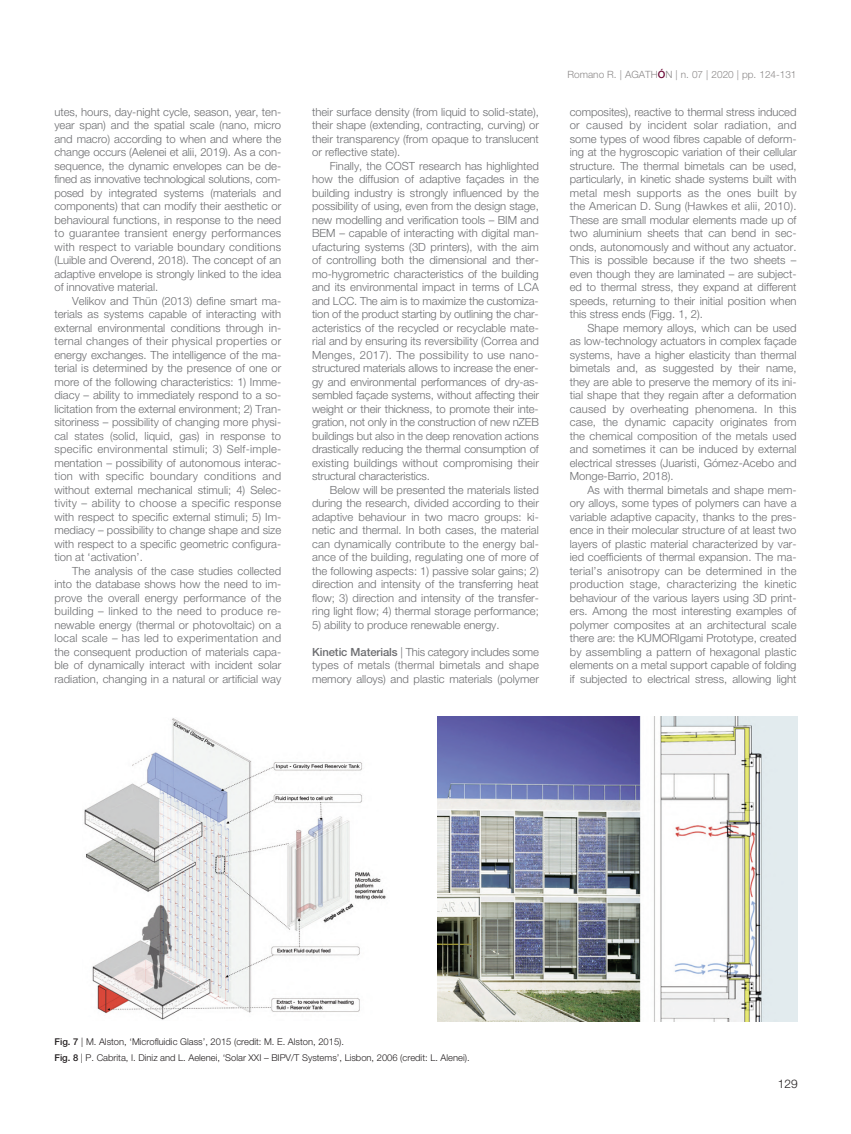
<style>
.page{position:relative;width:851px;height:1134px;background:#fff}
.page>*{position:absolute;margin:0;border:0;box-sizing:border-box;transform-origin:0 0}
.t1{font:300 11.88px "Helvetica Neue LT Std";color:#231f20}
.t2{font:300 11.25px/13.5px "Helvetica Neue LT Std";color:#6c6d70;text-align:justify}
.t3{font:300 10px "Helvetica Neue LT Std";color:#8c8989}
.t4{font:300 9.38px "Helvetica Neue LT Std";color:#231f20}
.s1{font-weight:500}
.s2{font-weight:500;color:#6c0a36}
</style>
<div class="page">
<img style="left:84px;top:718px;width:302px;height:302px">
<img style="left:437px;top:717px;width:360px;height:304px">
<p class="t2" style="left:54px;top:106px;width:228px">utes, hours, day-night cycle, season, year, ten&shy;year span) and the spatial scale (nano, micro and macro) according to when and where the change occurs (Aelenei et alii, 2019). As a con&shy;sequence, the dynamic envelopes can be de&shy;fined as innovative technological solutions, com&shy;posed by integrated systems (materials and components) that can modify their aesthetic or behavioural functions, in response to the need to guarantee transient energy performances with respect to variable boundary conditions (Luible and Overend, 2018). The concept of an adaptive envelope is strongly linked to the idea of innovative material.</p>
<p class="t2" style="left:54px;top:295px;width:228px;text-indent:18px">Velikov and Thün (2013) define smart ma&shy;terials as systems capable of interacting with external environmental conditions through in&shy;ternal changes of their physical properties or energy exchanges. The intelligence of the ma&shy;terial is determined by the presence of one or more of the following characteristics: 1) Imme&shy;diacy – ability to immediately respond to a so&shy;licitation from the external environment; 2) Tran&shy;sitoriness – possibility of changing more physi&shy;cal states (solid, liquid, gas) in response to specific environmental stimuli; 3) Self-imple&shy;mentation – possibility of autonomous interac&shy;tion with specific boundary conditions and without external mechanical stimuli; 4) Selec&shy;tivity – ability to choose a specific response with respect to specific external stimuli; 5) Im&shy;mediacy – possibility to change shape and size with respect to a specific geometric configura&shy;tion at ‘activation’.</p>
<p class="t2" style="left:54px;top:565px;width:228px;text-indent:18px">The analysis of the case studies collected into the database shows how the need to im&shy;prove the overall energy performance of the building – linked to the need to produce re&shy;newable energy (thermal or photovoltaic) on a local scale – has led to experimentation and the consequent production of materials capa&shy;ble of dynamically interact with incident solar radiation, changing in a natural or artificial way</p>
<p class="t2" style="left:312px;top:106px;width:228px">their surface density (from liquid to solid-state), their shape (extending, contracting, curving) or their transparency (from opaque to translucent or reflective state).</p>
<p class="t2" style="left:312px;top:160px;width:228px;text-indent:18px">Finally, the COST research has highlighted how the diffusion of adaptive façades in the building industry is strongly influenced by the possibility of using, even from the design stage, new modelling and verification tools – BIM and BEM – capable of interacting with digital man&shy;ufacturing systems (3D printers), with the aim of controlling both the dimensional and ther&shy;mo-hygrometric characteristics of the building and its environmental impact in terms of LCA and LCC. The aim is to maximize the customiza&shy;tion of the product starting by outlining the char&shy;acteristics of the recycled or recyclable mate&shy;rial and by ensuring its reversibility (Correa and Menges, 2017). The possibility to use nano&shy;structured materials allows to increase the ener&shy;gy and environmental performances of dry-as&shy;sembled façade systems, without affecting their weight or their thickness, to promote their inte&shy;gration, not only in the construction of new nZEB buildings but also in the deep renovation actions drastically reducing the thermal consumption of existing buildings without compromising their structural characteristics.</p>
<p class="t2" style="left:312px;top:484px;width:228px;text-indent:18px">Below will be presented the materials listed during the research, divided according to their adaptive behaviour in two macro groups: ki&shy;netic and thermal. In both cases, the material can dynamically contribute to the energy bal&shy;ance of the building, regulating one of more of the following aspects: 1) passive solar gains; 2) direction and intensity of the transferring heat flow; 3) direction and intensity of the transfer&shy;ring light flow; 4) thermal storage performance;</p>
<p class="t2" style="left:312px;top:619px;width:189px">5) ability to produce renewable energy.</p>
<p class="t2" style="left:312px;top:646px;width:228px"><span class="s1">Kinetic Materials</span> | This category includes some types of metals (thermal bimetals and shape memory alloys) and plastic materials (polymer</p>
<p class="t3" style="left:567px;top:70px;width:230px">Romano R. | AGATH<span class="s2">Ó</span>N | n. 07 | 2020 | pp. 124-131</p>
<p class="t2" style="left:569px;top:106px;width:228px">composites), reactive to thermal stress induced or caused by incident solar radiation, and some types of wood fibres capable of deform&shy;ing at the hygroscopic variation of their cellular structure. The thermal bimetals can be used, particularly, in kinetic shade systems built with metal mesh supports as the ones built by the American D. Sung (Hawkes et alii, 2010).<br>These are small modular elements made up of two aluminium sheets that can bend in sec&shy;onds, autonomously and without any actuator.<br>This is possible because if the two sheets – even though they are laminated – are subject&shy;ed to thermal stress, they expand at different speeds, returning to their initial position when this stress ends (Figg. 1, 2).</p>
<p class="t2" style="left:569px;top:322px;width:228px;text-indent:18px">Shape memory alloys, which can be used as low-technology actuators in complex façade systems, have a higher elasticity than thermal bimetals and, as suggested by their name, they are able to preserve the memory of its ini&shy;tial shape that they regain after a deformation caused by overheating phenomena. In this case, the dynamic capacity originates from the chemical composition of the metals used and sometimes it can be induced by external electrical stresses (Juaristi, Gómez-Acebo and Monge-Barrio, 2018).</p>
<p class="t2" style="left:569px;top:484px;width:228px;text-indent:18px">As with thermal bimetals and shape mem&shy;ory alloys, some types of polymers can have a variable adaptive capacity, thanks to the pres&shy;ence in their molecular structure of at least two layers of plastic material characterized by var&shy;ied coefficients of thermal expansion. The ma&shy;terial’s anisotropy can be determined in the production stage, characterizing the kinetic behaviour of the various layers using 3D print&shy;ers. Among the most interesting examples of polymer composites at an architectural scale there are: the KUMORIgami Prototype, created by assembling a pattern of hexagonal plastic elements on a metal support capable of folding if subjected to electrical stress, allowing light</p>
<p class="t4" style="left:54px;top:1038px;width:291px"><span class="s1">Fig. 7</span> | M. Alston, ‘Microfluidic Glass’, 2015 (credit: M. E. Alston, 2015).</p>
<p class="t4" style="left:54px;top:1054px;width:416px"><span class="s1">Fig. 8</span> | P. Cabrita, I. Diniz and L. Aelenei, ‘Solar XXI – BIPV/T Systems’, Lisbon, 2006 (credit: L. Alenei).</p>
<p class="t1" style="left:777px;top:1079px;width:21px">129</p>
</div>
